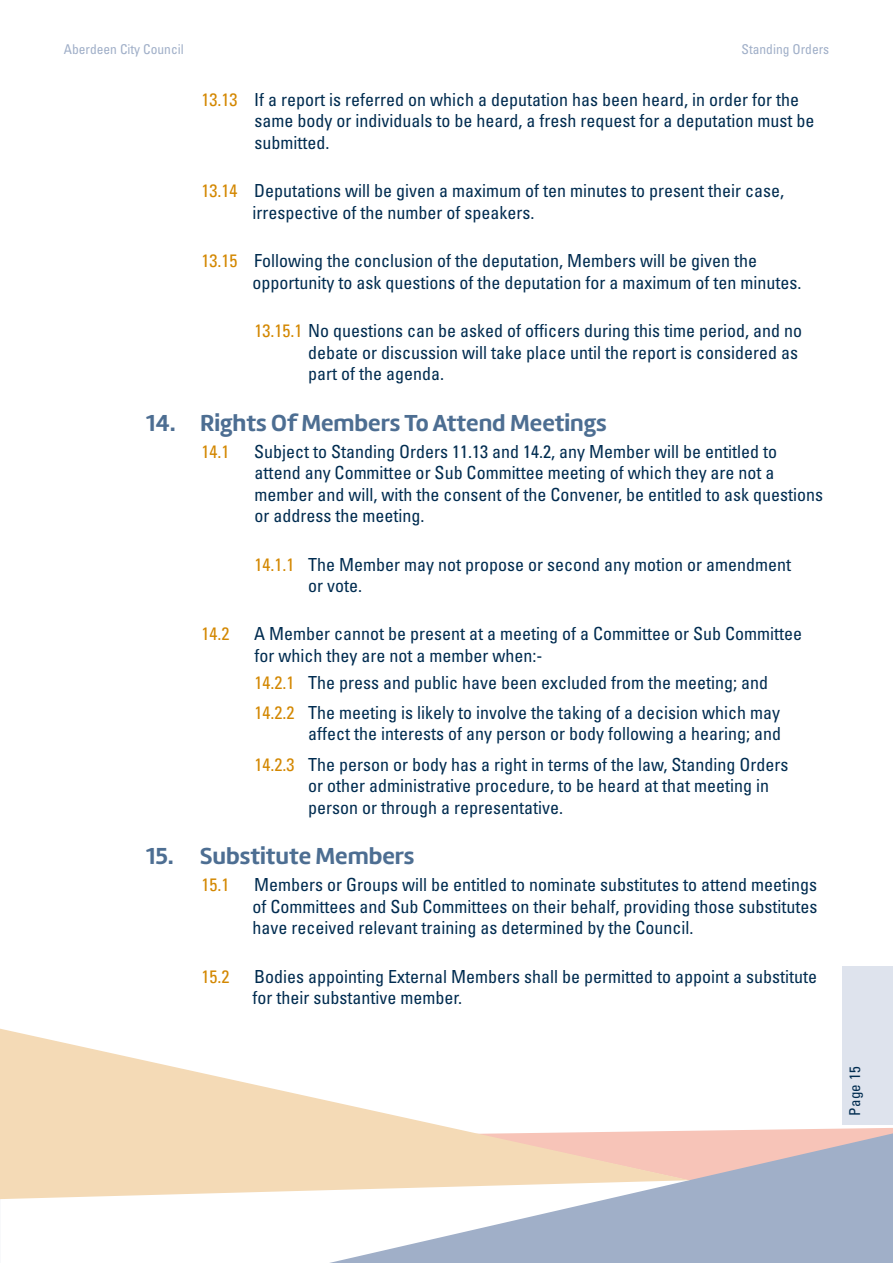
<style>
.page{position:relative;width:893px;height:1263px;background:#fff}
.page>*{position:absolute;margin:0;border:0;box-sizing:border-box;transform-origin:0 0}
.t1{font:700 24px "Marine";color:#4d6e92}
.t2{font:condensed 18px/21.6px "Univers";color:#002c50}
.t3{font:condensed 18px "Univers";color:#d38700}
.t4{font:condensed 15px "Univers";letter-spacing:.02em;color:#002c50}
.t5{font:condensed 13.5px "Univers";color:#a0afc8}
.s1{color:#d38700}
</style>
<div class="page">
<svg style="left:329px;top:1129px;width:564px;height:134px;fill:#a0afc8"></svg>
<svg style="left:0;top:1029px;width:690px;height:170px;fill:#f4dab8"></svg>
<div style="left:842px;top:966px;width:51px;height:159px;background:#dee3ed"></div>
<p class="t5" style="left:64px;top:40px;width:121px">Aberdeen City Council</p>
<p class="t5" style="left:741px;top:40px;width:89px">Standing Orders</p>
<p class="t2" style="left:255px;top:88px;width:561px;text-indent:-53px"><span class="s1">13.13</span> If a report is referred on which a deputation has been heard, in order for the same body or individuals to be heard, a fresh request for a deputation must be submitted.</p>
<p class="t2" style="left:253px;top:179px;width:533px;text-indent:-51px"><span class="s1">13.14</span> Deputations will be given a maximum of ten minutes to present their case, irrespective of the number of speakers.</p>
<p class="t2" style="left:253px;top:249px;width:550px;text-indent:-51px"><span class="s1">13.15</span> Following the conclusion of the deputation, Members will be given the opportunity to ask questions of the deputation for a maximum of ten minutes.</p>
<p class="t2" style="left:308px;top:319px;width:495px;text-indent:-54px"><span class="s1">13.15.1</span> No questions can be asked of officers during this time period, and no debate or discussion will take place until the report is considered as part of the agenda.</p>
<h1 class="t1" style="left:146px;top:407px;width:462px">14. Rights Of Members To Attend Meetings</h1>
<p class="t3" style="left:201px;top:440px;width:29px">14.1</p>
<p class="t2" style="left:254px;top:440px;width:570px">Subject to Standing Orders 11.13 and 14.2, any Member will be entitled to attend any Committee or Sub Committee meeting of which they are not a member and will, with the consent of the Convener, be entitled to ask questions or address the meeting.</p>
<p class="t2" style="left:308px;top:553px;width:484px;text-indent:-54px"><span class="s1">14.1.1</span> The Member may not propose or second any motion or amendment or vote.</p>
<p class="t3" style="left:201px;top:623px;width:29px">14.2</p>
<p class="t2" style="left:254px;top:623px;width:549px">A Member cannot be present at a meeting of a Committee or Sub Committee for which they are not a member when:-</p>
<p class="t2" style="left:255px;top:667px;width:527px;line-height:30.2px"><span class="s1">14.2.1</span> The press and public have been excluded from the meeting; and<br><span class="s1">14.2.2</span> The meeting is likely to involve the taking of a decision which may</p>
<p class="t2" style="left:255px;top:718px;width:535px;line-height:30.2px;text-indent:54px">affect the interests of any person or body following a hearing; and<br><span class="s1">14.2.3</span> The person or body has a right in terms of the law, Standing Orders</p>
<p class="t2" style="left:308px;top:774px;width:462px">or other administrative procedure, to be heard at that meeting in person or through a representative.</p>
<h1 class="t1" style="left:146px;top:841px;width:270px">15. Substitute Members</h1>
<p class="t3" style="left:201px;top:873px;width:29px">15.1</p>
<p class="t2" style="left:253px;top:873px;width:566px;text-align:justify">Members or Groups will be entitled to nominate substitutes to attend meetings of Committees and Sub Committees on their behalf, providing those substitutes have received relevant training as determined by the Council.</p>
<p class="t3" style="left:201px;top:965px;width:29px">15.2</p>
<p class="t2" style="left:253px;top:965px;width:566px">Bodies appointing External Members shall be permitted to appoint a substitute for their substantive member.</p>
<p class="t4" style="left:845px;top:1116px;width:51px;rotate:-90deg">Page 15</p>
</div>
